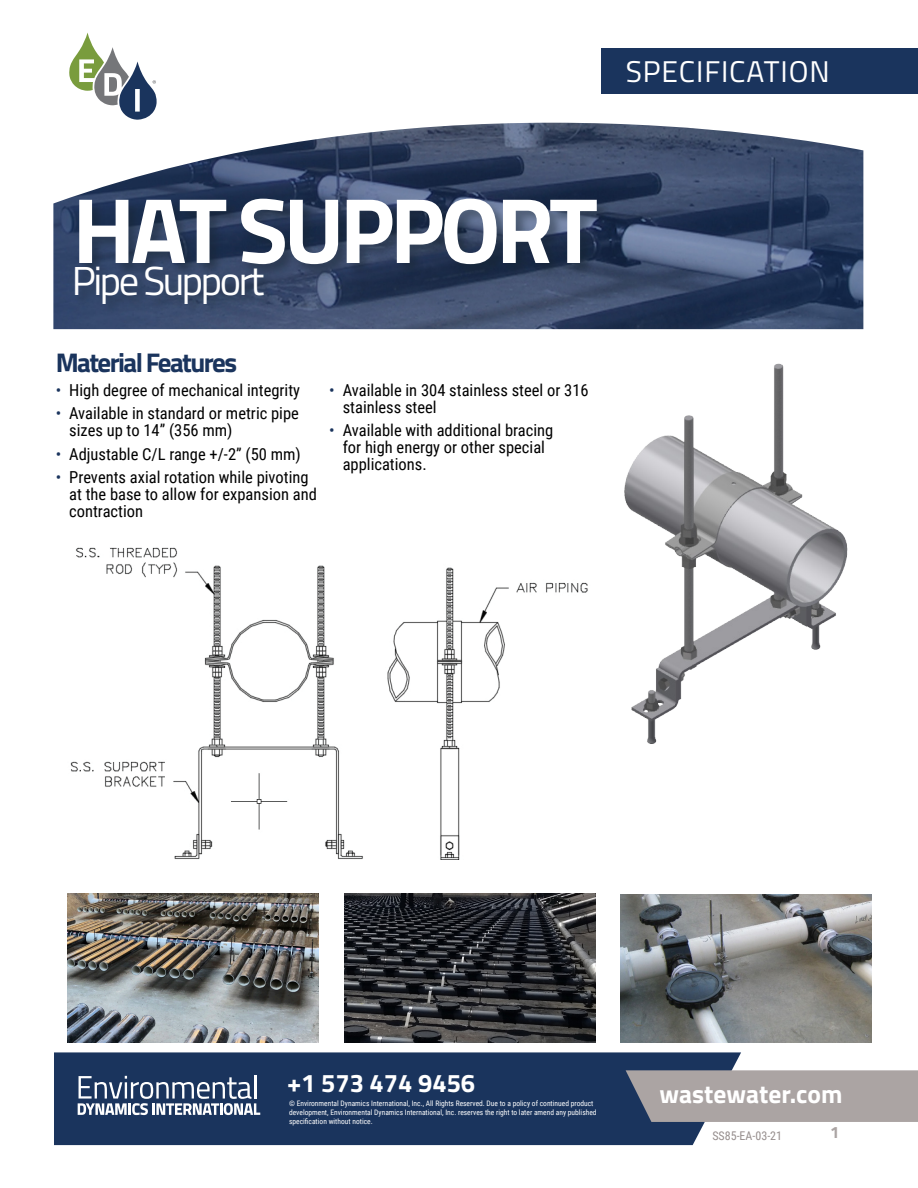
<style>
.page{position:relative;width:918px;height:1188px;background:#fff}
.page>*{position:absolute;margin:0;border:0;box-sizing:border-box;transform-origin:0 0}
.Lrg_title{font:700 93px "Titillium Web";letter-spacing:-.05em;color:#fff}
.Small_Title{font:40.5px "Titillium Web";letter-spacing:-.06em;color:#fff}
.Small_Title-2{font:30px "Titillium Web";letter-spacing:.03em;color:#fff}
.Heading_1{font:700 27px "Titillium Web";letter-spacing:-.06em;color:#1a345d}
.t1{font:700 25.5px "Titillium Web";color:#fff}
.t2{font:16.5px/16.8px "Roboto Condensed";color:#000}
.Table_Heading{font:700 16.5px "Titillium Web";color:#aba4a3}
.Body{font:12px "Roboto Condensed";color:#968e8d}
.Table_Heading-2{font:7.5px/9px "Roboto Condensed";color:#fff}
.s1{color:#1a345d}
</style>
<div class="page">
<img style="left:53px;top:123px;width:810px;height:206px">
<div style="left:602px;top:48px;width:316px;height:46px;background:#1a345d"></div>
<div style="left:74px;top:198px;width:537px;height:119px;background:#16242e;opacity:.42"></div>
<svg style="left:69px;top:33px;width:88px;height:87px"></svg>
<div style="left:54px;top:1052px;width:687px;height:93px;background:#1a345d"></div>
<div style="left:626px;top:1070px;width:292px;height:52px;background:#aba4a3"></div>
<hr style="left:254px;top:1075px;width:2px;height:24px;background:#fff">
<svg style="left:78px;top:1076px;width:182px;height:39px"></svg>
<img style="left:624px;top:363px;width:224px;height:381px">
<img style="left:70px;top:547px;width:518px;height:313px">
<img style="left:67px;top:894px;width:252px;height:148px">
<img style="left:345px;top:894px;width:251px;height:148px">
<img style="left:620px;top:894px;width:252px;height:148px">
<p class="Small_Title-2" style="left:626px;top:49px;width:206px">SPECIFICATION</p>
<p class="Lrg_title" style="left:72px;top:159px;width:527px">HAT SUPPORT</p>
<p class="Small_Title" style="left:72px;top:251px;width:194px">Pipe Support</p>
<p class="Heading_1" style="left:56px;top:342px;width:183px">Material Features</p>
<p class="t2" style="left:56px;top:381px;width:246px"><span class="s1">•</span> High degree of mechanical integrity</p>
<p class="t2" style="left:69px;top:404px;width:231px;text-indent:-14px"><span class="s1">•</span> Available in standard or metric pipe sizes up to 14” (356 mm)</p>
<p class="t2" style="left:56px;top:445px;width:247px"><span class="s1">•</span> Adjustable C/L range +/-2” (50 mm)</p>
<p class="t2" style="left:69px;top:468px;width:249px;text-indent:-14px"><span class="s1">•</span> Prevents axial rotation while pivoting at the base to allow for expansion and contraction</p>
<p class="t2" style="left:343px;top:381px;width:247px;text-indent:-14px"><span class="s1">•</span> Available in 304 stainless steel or 316 stainless steel</p>
<p class="t2" style="left:343px;top:421px;width:212px;text-indent:-14px"><span class="s1">•</span> Available with additional bracing for high energy or other special applications.</p>
<p class="t1" style="left:287px;top:1063px;width:190px">+1 573 474 9456</p>
<p class="Table_Heading-2" style="left:289px;top:1099px;width:309px">© Environmental Dynamics International, Inc., All Rights Reserved. Due to a policy of continued product development, Environmental Dynamics International, Inc. reserves the right to later amend any published specification without notice.</p>
<p class="t1" style="left:659px;top:1075px;width:184px">wastewater.com</p>
<p class="Body" style="left:712px;top:1127px;width:71px">SS85-EA-03-21</p>
<p class="Table_Heading" style="left:830px;top:1120px;width:11px">1</p>
</div>
